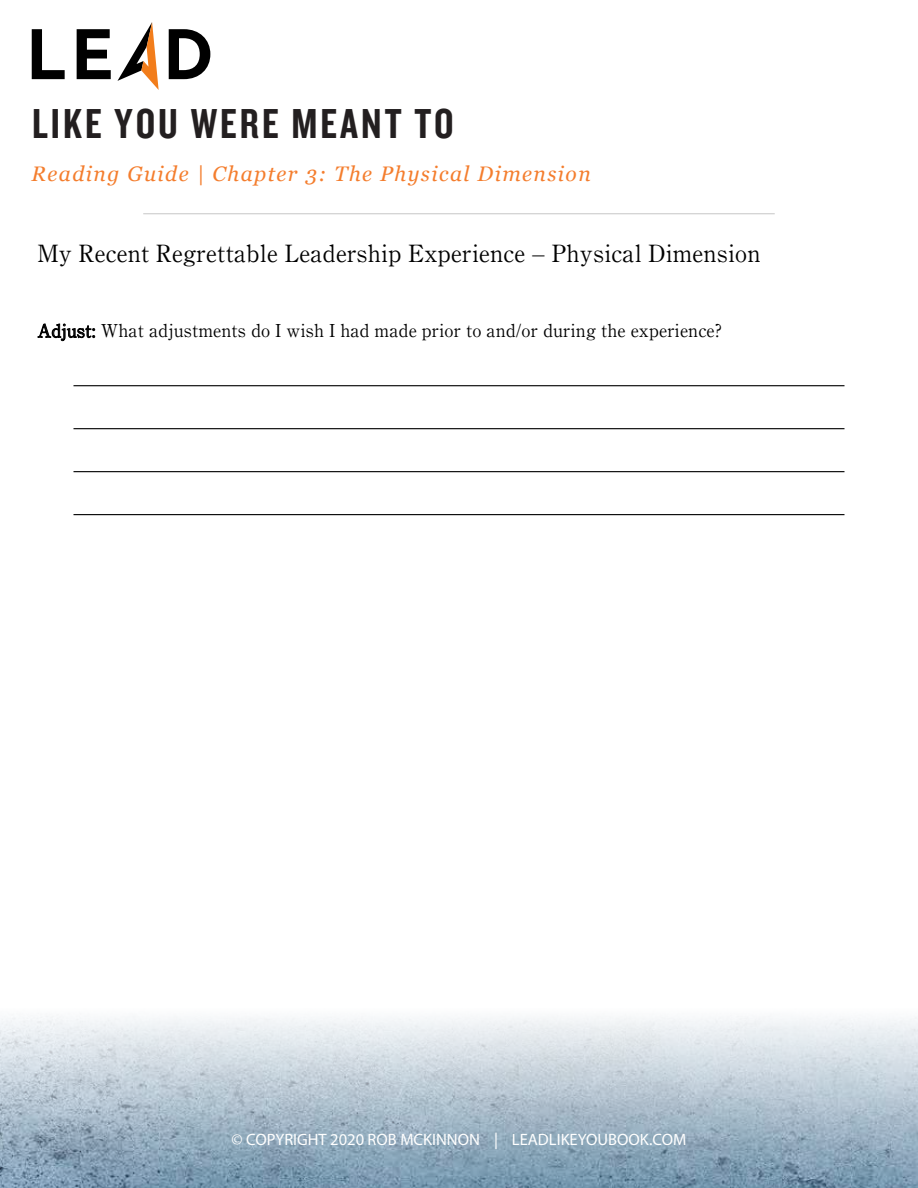
<style>
.page{position:relative;width:918px;height:1188px;background:#fff}
.page>*{position:absolute;margin:0;border:0;box-sizing:border-box;transform-origin:0 0}
.t1{font:43.5px "Knockout HTF49 Liteweight";letter-spacing:.07em;color:#231f20}
.t2{font:24px "Century OSMT Pro";letter-spacing:.04em;color:#000}
.t3{font:italic 21px "Georgia";letter-spacing:.07em;color:#f47d2d}
.t4{font:18px "Century OSMT Pro";letter-spacing:.04em;color:#000}
.t5{font:16.5px "Myriad Pro";color:#fff}
</style>
<div class="page">
<svg style="left:0;top:1016px;width:918px;height:172px;background:#b2c2cf"></svg>
<svg style="left:169px;top:29px;width:41px;height:50px"></svg>
<svg style="left:32px;top:29px;width:79px;height:50px"></svg>
<svg style="left:117px;top:22px;width:42px;height:68px"></svg>
<hr style="left:143px;top:213px;width:632px;height:1px;background:#ccc">
<hr style="left:74px;top:428px;width:770px;height:1px;background:#000">
<hr style="left:74px;top:471px;width:770px;height:1px;background:#000">
<hr style="left:74px;top:514px;width:770px;height:1px;background:#000">
<hr style="left:74px;top:385px;width:770px;height:1px;background:#000">
<svg style="left:37px;top:323px;width:58px;height:18px"></svg>
<h1 class="t1" style="left:32px;top:101px;width:423px">LIKE YOU WERE MEANT TO</h1>
<p class="t3" style="left:31px;top:159px;width:561px">Reading Guide | Chapter 3: The Physical Dimension</p>
<h2 class="t2" style="left:38px;top:239px;width:724px">My Recent Regrettable Leadership Experience – Physical Dimension</h2>
<p class="t4" style="left:38px;top:320px;width:685px">Adjust: What adjustments do I wish I had made prior to and/or during the experience?</p>
<p class="t5" style="left:232px;top:1130px;width:456px">© COPYRIGHT 2020 ROB MCKINNON | LEADLIKEYOUBOOK.COM</p>
</div>
